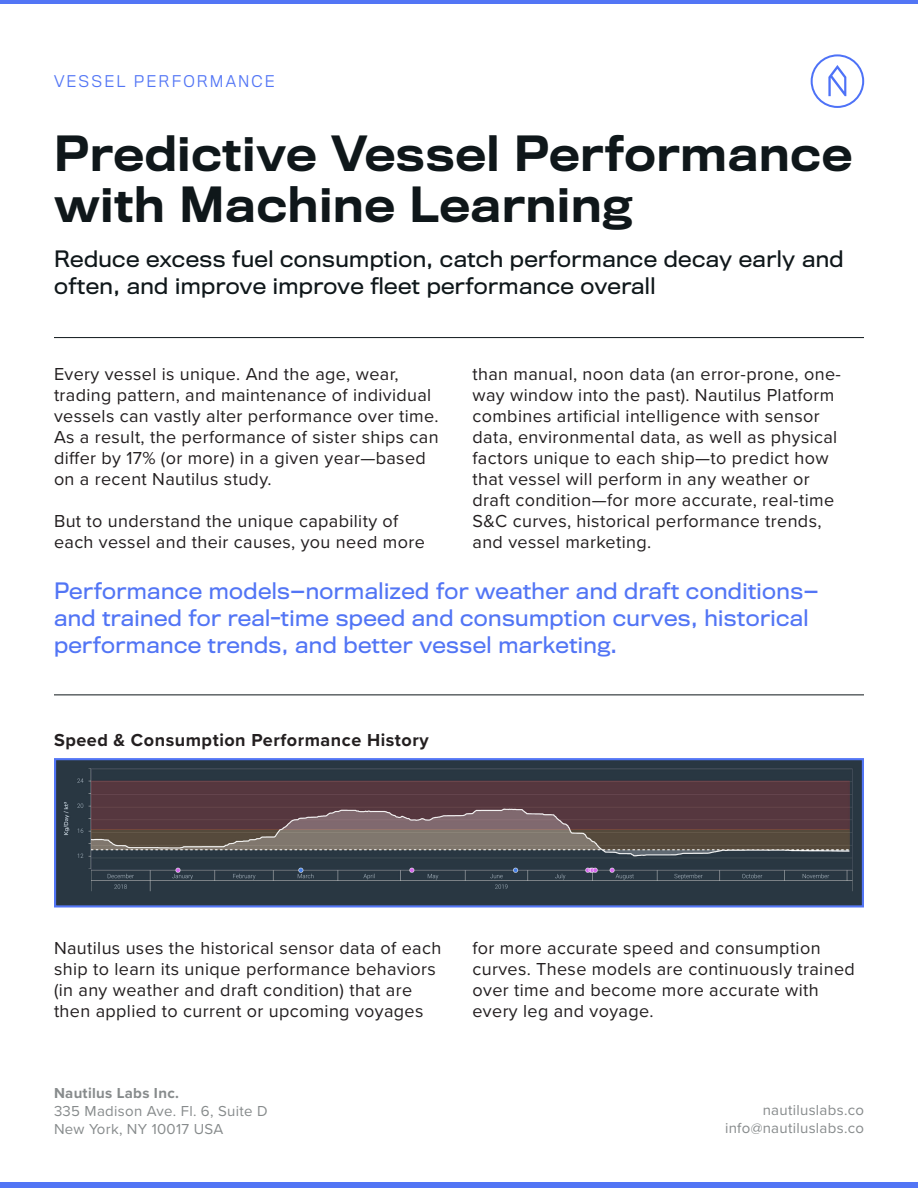
<style>
.page{position:relative;width:918px;height:1188px;background:#fff}
.page>*{position:absolute;margin:0;border:0;box-sizing:border-box;transform-origin:0 0}
.t1{font:500 45px/51px "Titling Gothic FB Normal";letter-spacing:.02em;color:#0f171a}
.t2{font:21px/27px "Titling Gothic FB Normal";letter-spacing:.02em;color:#5275f5}
.t3{font:21px/27px "Titling Gothic FB Normal";letter-spacing:.02em;color:#0f171a}
.t4{font:18px/21px "Proxima Nova";letter-spacing:.02em;color:#231f20}
.t5{font:700 18px "Proxima Nova";letter-spacing:.03em;color:#231f20}
.t6{font:15px/18px "Proxima Nova";letter-spacing:.02em;color:#878b8c;text-align:right}
.t7{font:300 15px "Titling Gothic FB Normal";letter-spacing:.14em;color:#5275f5}
.t8{font:700 15px "Proxima Nova";letter-spacing:.02em;color:#878b8c}
</style>
<div class="page">
<hr style="left:0;top:0;width:918px;height:4px;background:#5275f5">
<div style="left:0;top:1182px;width:918px;height:6px;background:#5275f5"></div>
<hr style="left:54px;top:337px;width:810px;height:1px;background:#0f171a">
<hr style="left:54px;top:694px;width:810px;height:1px;background:#0f171a">
<svg style="left:811px;top:54px;width:53px;height:54px"></svg>
<img style="left:57px;top:761px;width:804px;height:144px">
<div style="left:54px;top:758px;width:810px;height:150px;border:2px solid #5275f5"></div>
<p class="t7" style="left:54px;top:72px;width:222px">VESSEL PERFORMANCE</p>
<p class="t1" style="left:54px;top:129px;width:800px">Predictive Vessel Performance with Machine Learning</p>
<p class="t3" style="left:54px;top:246px;width:791px">Reduce excess fuel consumption, catch performance decay early and often, and improve improve fleet performance overall</p>
<p class="t4" style="left:54px;top:363px;width:386px">Every vessel is unique. And the age, wear, trading pattern, and maintenance of individual vessels can vastly alter performance over time.<br>As a result, the performance of sister ships can differ by 17% (or more) in a given year—based on a recent Nautilus study.</p>
<p class="t4" style="left:54px;top:510px;width:372px">But to understand the unique capability of each vessel and their causes, you need more</p>
<p class="t4" style="left:472px;top:363px;width:370px">than manual, noon data (an error-prone, one&shy;way window into the past). Nautilus Platform combines artificial intelligence with sensor data, environmental data, as well as physical factors unique to each ship—to predict how that vessel will perform in any weather or draft condition—for more accurate, real-time S&amp;C curves, historical performance trends, and vessel marketing.</p>
<p class="t2" style="left:54px;top:578px;width:766px">Performance models—normalized for weather and draft conditions— and trained for real-time speed and consumption curves, historical performance trends, and better vessel marketing.</p>
<p class="t5" style="left:54px;top:727px;width:376px">Speed &amp; Consumption Performance History</p>
<p class="t4" style="left:54px;top:937px;width:389px">Nautilus uses the historical sensor data of each ship to learn its unique performance behaviors (in any weather and draft condition) that are then applied to current or upcoming voyages</p>
<p class="t4" style="left:472px;top:937px;width:384px">for more accurate speed and consumption curves. These models are continuously trained over time and become more accurate with every leg and voyage.</p>
<p class="t8" style="left:54px;top:1082px;width:126px">Nautilus Labs Inc.</p>
<p class="t6" style="left:54px;top:1101px;width:215px">335 Madison Ave. Fl. 6, Suite D</p>
<p class="t6" style="left:54px;top:1119px;width:171px">New York, NY 10017 USA</p>
<p class="t6" style="left:725px;top:1101px;width:140px">nautiluslabs.co info@nautiluslabs.co</p>
</div>
